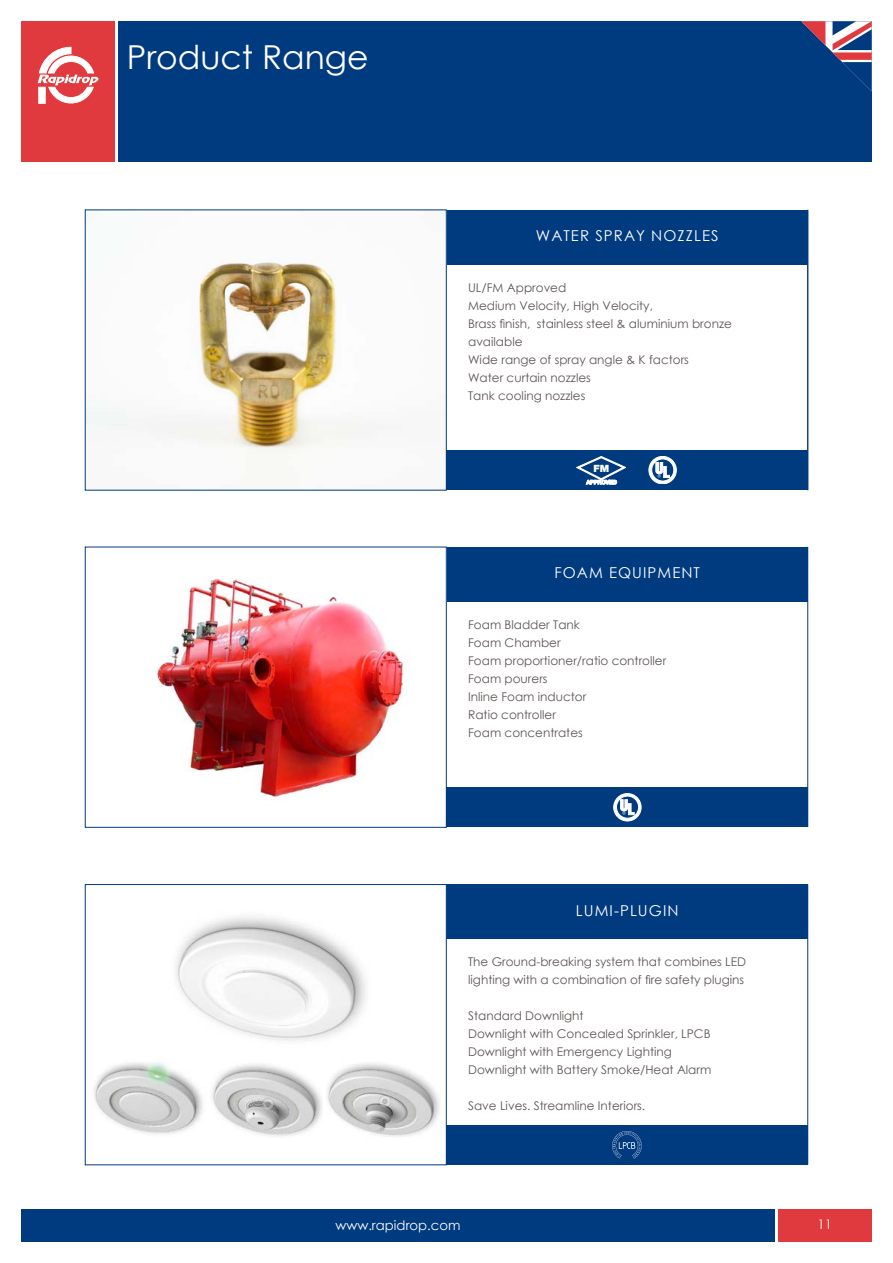
<style>
.page{position:relative;width:893px;height:1263px;background:#fff}
.page>*{position:absolute;margin:0;border:0;box-sizing:border-box;transform-origin:0 0}
.t1{font:33px "Century Gothic";color:#fff}
.t2{font:15px "Century Gothic";letter-spacing:.07em;color:#fff}
.t3{font:13.2px "Century Gothic";color:#fff}
.t4{font:12px/18px "Century Gothic";color:#5d5654}
.t5{font:900 10.05px "Helvetica Neue";color:#fff}
</style>
<div class="page">
<div style="left:118px;top:21px;width:754px;height:141px;background:#003a7f"></div>
<div style="left:21px;top:21px;width:94px;height:141px;background:#e03a3e"></div>
<div style="left:446px;top:210px;width:362px;height:55px;background:#003a7f"></div>
<img style="left:87px;top:259px;width:273px;height:225px">
<div style="left:446px;top:451px;width:362px;height:39px;background:#003a7f"></div>
<svg style="left:576px;top:456px;width:50px;height:28px"></svg>
<svg style="left:649px;top:456px;width:27px;height:28px"></svg>
<hr style="left:807px;top:210px;width:1px;height:280px;background:#003a7f">
<div style="left:446px;top:547px;width:362px;height:55px;background:#003a7f"></div>
<img style="left:157px;top:578px;width:251px;height:219px">
<div style="left:446px;top:788px;width:362px;height:39px;background:#003a7f"></div>
<svg style="left:614px;top:793px;width:27px;height:28px"></svg>
<hr style="left:807px;top:547px;width:1px;height:280px;background:#003a7f">
<svg style="left:801px;top:21px;width:71px;height:70px"></svg>
<svg style="left:38px;top:47px;width:60px;height:57px"></svg>
<div style="left:778px;top:1209px;width:94px;height:33px;background:#e03a3e"></div>
<div style="left:21px;top:1209px;width:754px;height:33px;background:#003a7f"></div>
<div style="left:446px;top:884px;width:362px;height:55px;background:#003a7f"></div>
<div style="left:446px;top:1125px;width:362px;height:40px;background:#003a7f"></div>
<hr style="left:807px;top:884px;width:1px;height:281px;background:#003a7f">
<img style="left:94px;top:1062px;width:109px;height:72px">
<img style="left:212px;top:1064px;width:110px;height:72px">
<img style="left:327px;top:1063px;width:113px;height:74px">
<img style="left:175px;top:917px;width:191px;height:125px">
<svg style="left:612px;top:1131px;width:30px;height:27px"></svg>
<h1 class="t1" style="left:127px;top:34px;width:243px">Product Range</h1>
<p class="t2" style="left:536px;top:225px;width:184px">WATER SPRAY NOZZLES</p>
<p class="t4" style="left:468px;top:278px;width:265px">UL/FM Approved<br>Medium Velocity, High Velocity,<br>Brass finish, stainless steel &amp; aluminium bronze available<br>Wide range of spray angle &amp; K factors<br>Water curtain nozzles<br>Tank cooling nozzles</p>
<p class="t5" style="left:593px;top:462px;width:17px">FM</p>
<p class="t2" style="left:554px;top:562px;width:147px">FOAM EQUIPMENT</p>
<p class="t4" style="left:468px;top:615px;width:200px">Foam Bladder Tank<br>Foam Chamber<br>Foam proportioner/ratio controller<br>Foam pourers<br>Inline Foam inductor<br>Ratio controller<br>Foam concentrates</p>
<p class="t2" style="left:576px;top:900px;width:104px">LUMI-PLUGIN</p>
<p class="t4" style="left:468px;top:953px;width:279px">The Ground-breaking system that combines LED lighting with a combination of fire safety plugins</p>
<p class="t4" style="left:468px;top:1007px;width:245px">Standard Downlight<br>Downlight with Concealed Sprinkler, LPCB Downlight with Emergency Lighting Downlight with Battery Smoke/Heat Alarm</p>
<p class="t4" style="left:468px;top:1097px;width:179px">Save Lives. Streamline Interiors.</p>
<p class="t3" style="left:335px;top:1216px;width:127px">www.rapidrop.com</p>
<p class="t3" style="left:818px;top:1215px;width:16px">11</p>
</div>
